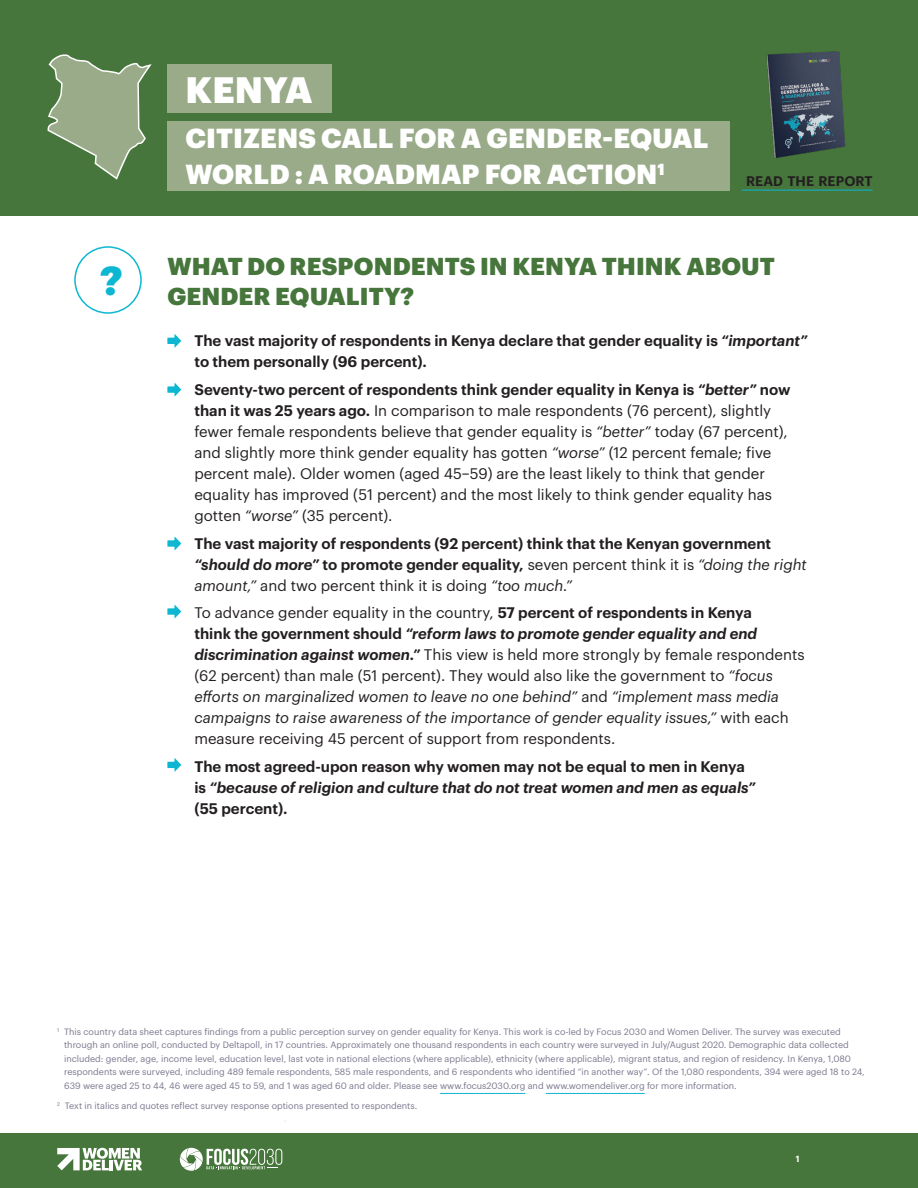
<style>
.page{position:relative;width:918px;height:1188px;background:#fff}
.page>*{position:absolute;margin:0;border:0;box-sizing:border-box;transform-origin:0 0}
.Data_Headers{font:900 39.75px "Graphik";color:#0db7d2}
.Subhead{font:900 36px "Graphik";letter-spacing:.005em;color:#fff}
.Subhead-2{font:900 27px/36px "Graphik";letter-spacing:.005em;color:#fff}
.Subhead-3{font:900 24px/30px "Graphik";letter-spacing:.005em;color:#46763b}
.Body{font:15px/21px "Graphik";color:#231f20}
.Body-2{font:600 15px/21px "Graphik";color:#231f20}
.Data_Headers-2{font:600 13.65px "Graphik";color:#231f20}
.Footnote{font:9px/13.5px "Graphik";color:#7a778d}
.Body-3{font:600 8.7px "Graphik";color:#fff}
.s1{font-style:italic}
.s2{font-weight:600}
.s3{font-weight:600;font-style:italic}
.s4{font-weight:400}
.s5{font-weight:400;font-style:italic}
</style>
<div class="page">
<div style="left:0;top:1133px;width:918px;height:55px;background:#46763b"></div>
<div style="left:0;top:0;width:918px;height:216px;background:#46763b"></div>
<div style="left:167px;top:121px;width:563px;height:70px;background:#99ab89"></div>
<div style="left:167px;top:64px;width:165px;height:48px;background:#99ab89"></div>
<svg style="left:179px;top:1148px;width:103px;height:23px"></svg>
<svg style="left:57px;top:1148px;width:85px;height:22px"></svg>
<div style="left:74px;top:246px;width:68px;height:68px;border:2px solid #0db7d2;border-radius:50%"></div>
<svg style="left:167px;top:334px;width:14px;height:14px"></svg>
<svg style="left:167px;top:383px;width:14px;height:14px"></svg>
<svg style="left:167px;top:537px;width:14px;height:13px"></svg>
<svg style="left:167px;top:605px;width:14px;height:13px"></svg>
<svg style="left:167px;top:758px;width:14px;height:14px"></svg>
<hr style="left:440px;top:1093px;width:85px;height:1px;background:#0db7d2">
<hr style="left:546px;top:1093px;width:99px;height:1px;background:#0db7d2">
<svg style="left:47px;top:54px;width:105px;height:126px"></svg>
<img style="left:766px;top:51px;width:80px;height:107px">
<hr style="left:742px;top:190px;width:131px;height:1px;background:#0db7d2">
<p class="Data_Headers" style="left:100px;top:249px;width:24px">?</p>
<p class="Subhead" style="left:185px;top:62px;width:129px">KENYA</p>
<p class="Subhead-2" style="left:185px;top:117px;width:525px">CITIZENS CALL FOR A GENDER-EQUAL<br>WORLD : A ROADMAP FOR ACTION<sup>1</sup></p>
<p class="Data_Headers-2" style="left:746px;top:170px;width:128px">READ THE REPORT</p>
<p class="Subhead-3" style="left:167px;top:249px;width:609px">WHAT DO RESPONDENTS IN KENYA THINK ABOUT<br>GENDER EQUALITY?</p>
<p class="Body-2" style="left:194px;top:329px;width:615px">The vast majority of respondents in Kenya declare that gender equality is <span class="s1">“important” </span>to them personally (96 percent).</p>
<p class="Body" style="left:194px;top:378px;width:598px"><span class="s2">Seventy-two percent of respondents think gender equality in Kenya is</span> <span class="s3">“better”</span> <span class="s2">now than it was 25 years ago.</span> In comparison to male respondents (76 percent), slightly fewer female respondents believe that gender equality is <span class="s1">“better”</span> today (67 percent), and slightly more think gender equality has gotten <span class="s1">“worse”</span> (12 percent female; five percent male). Older women (aged 45–59) are the least likely to think that gender equality has improved (51 percent) and the most likely to think gender equality has gotten <span class="s1">“worse”</span> (35 percent).</p>
<p class="Body-2" style="left:194px;top:531px;width:614px">The vast majority of respondents (92 percent) think that the Kenyan government <span class="s1">“should do more”</span> to promote gender equality, <span class="s4">seven percent think it is</span> <span class="s5">“doing the right amount,”</span> <span class="s4">and two percent think it is doing</span> <span class="s5">“too much.”</span></p>
<p class="Body" style="left:194px;top:601px;width:612px">To advance gender equality in the country, <span class="s2">57 percent of respondents in Kenya<br>think the government should</span> <span class="s3">“reform laws to promote gender equality and end discrimination against women.”</span> This view is held more strongly by female respondents (62 percent) than male (51 percent). They would also like the government to <span class="s1">“focus efforts on marginalized women to leave no one behind”</span> and <span class="s1">“implement mass media campaigns to raise awareness of the importance of gender equality issues,”</span> with each measure receiving 45 percent of support from respondents.</p>
<p class="Body-2" style="left:194px;top:755px;width:563px">The most agreed-upon reason why women may not be equal to men in Kenya is <span class="s1">“because of religion and culture that do not treat women and men as equals” </span>(55 percent).</p>
<p class="Footnote" style="left:64px;top:1024px;width:802px;text-indent:-7px"><sup>1</sup> This country data sheet captures findings from a public perception survey on gender equality for Kenya. This work is co-led by Focus 2030 and Women Deliver. The survey was executed through an online poll, conducted by Deltapoll, in 17 countries. Approximately one thousand respondents in each country were surveyed in July/August 2020. Demographic data collected included: gender, age, income level, education level, last vote in national elections (where applicable), ethnicity (where applicable), migrant status, and region of residency. In Kenya, 1,080 respondents were surveyed, including 489 female respondents, 585 male respondents, and 6 respondents who identified “in another way”. Of the 1,080 respondents, 394 were aged 18 to 24, 639 were aged 25 to 44, 46 were aged 45 to 59, and 1 was aged 60 and older. Please see www.focus2030.org and www.womendeliver.org for more information.</p>
<p class="Footnote" style="left:57px;top:1098px;width:362px"><sup>2</sup> Text in italics and quotes reflect survey response options presented to respondents.</p>
<p class="Body-3" style="left:796px;top:1152px;width:5px">1</p>
</div>
